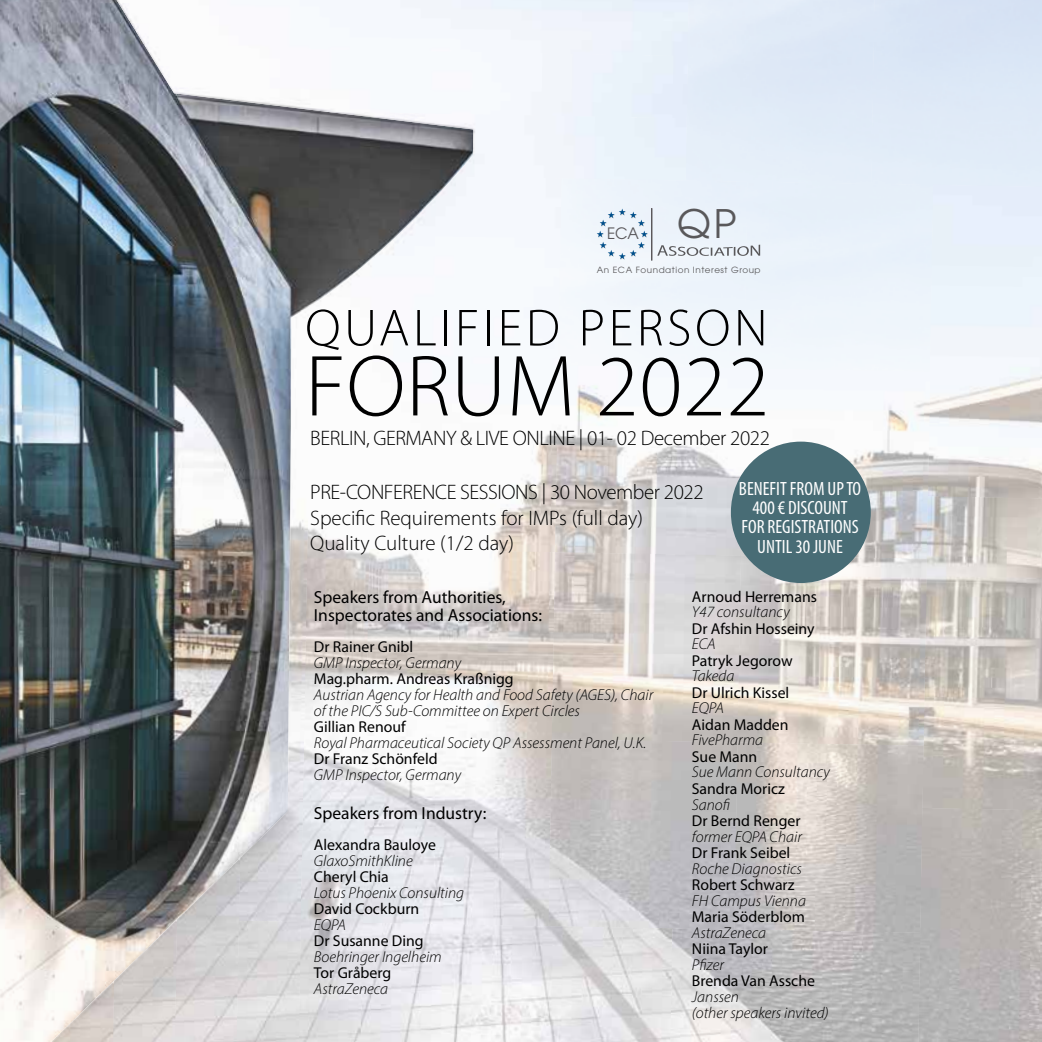
<style>
.page{position:relative;width:1042px;height:1042px;background:#fff}
.page>*{position:absolute;margin:0;border:0;box-sizing:border-box;transform-origin:0 0}
.t1{font:300 87.5px "Myriad Pro";letter-spacing:.01em;color:#000}
.t2{font:300 52.5px "Myriad Pro";letter-spacing:.07em;color:#000}
.t3{font:39.02px "ITC Avant Garde Pro";color:#59585a}
.t4{font:300 21px/25.4px "Myriad Pro";letter-spacing:-.02em;color:#000}
.t5{font:condensed 19.25px/19.2px "Myriad Pro";color:#fff;text-align:center}
.t6{font:17.5px/17.5px "Myriad Pro";color:#000}
.t7{font:italic 300 15.75px/15.8px "Myriad Pro";color:#000}
.t8{font:15.75px "Myriad Pro";color:#000}
.t9{font:15.58px "ITC Avant Garde Pro";color:#5a585b}
.t10{font:8.58px "ITC Avant Garde Pro";letter-spacing:.06em;color:#59585a;scale:1.04 1}
</style>
<div class="page">
<img style="left:0;top:0;width:372px;height:1042px">
<img style="left:117px;top:0;width:568px;height:56px">
<img style="left:145px;top:46px;width:543px;height:72px">
<img style="left:327px;top:112px;width:360px;height:69px">
<img style="left:372px;top:176px;width:190px;height:80px">
<img style="left:927px;top:185px;width:115px;height:311px">
<img style="left:302px;top:256px;width:73px;height:603px">
<img style="left:239px;top:305px;width:73px;height:615px">
<img style="left:369px;top:362px;width:190px;height:187px">
<img style="left:555px;top:365px;width:189px;height:187px">
<img style="left:741px;top:368px;width:189px;height:187px">
<img style="left:922px;top:496px;width:120px;height:312px">
<img style="left:366px;top:549px;width:189px;height:187px">
<img style="left:552px;top:552px;width:189px;height:187px">
<img style="left:737px;top:555px;width:190px;height:191px">
<img style="left:363px;top:736px;width:189px;height:187px">
<img style="left:548px;top:739px;width:190px;height:189px">
<img style="left:734px;top:742px;width:189px;height:186px">
<img style="left:175px;top:858px;width:65px;height:184px">
<img style="left:918px;top:808px;width:124px;height:234px">
<img style="left:113px;top:919px;width:64px;height:123px">
<img style="left:298px;top:859px;width:66px;height:183px">
<img style="left:51px;top:980px;width:63px;height:62px">
<img style="left:237px;top:920px;width:64px;height:122px">
<img style="left:360px;top:923px;width:313px;height:119px">
<img style="left:670px;top:928px;width:250px;height:114px">
<hr style="left:0;top:784px;width:1px;height:258px;background:#486c75">
<svg style="left:597px;top:209px;width:51px;height:51px"></svg>
<div style="left:651px;top:208px;width:1px;height:52px;border:1px solid #5b585b"></div>
<svg style="left:657px;top:245px;width:103px;height:11px"></svg>
<div style="left:731px;top:441px;width:140px;height:142px;background:#486c75;border-radius:50%"></div>
<p class="t9" style="left:607px;top:223px;width:33px">ECA</p>
<h3 class="t3" style="left:677px;top:199px;width:61px">QP</h3>
<p class="t10" style="left:597px;top:264px;width:159px">An ECA Foundation Interest Group</p>
<h2 class="t2" style="left:305px;top:299px;width:464px">QUALIFIED PERSON</h2>
<h1 class="t1" style="left:305px;top:338px;width:466px">FORUM 2022</h1>
<h3 class="t4" style="left:310px;top:426px;width:461px">BERLIN, GERMANY &amp; LIVE ONLINE | 01- 02 December 2022</h3>
<h3 class="t4" style="left:310px;top:480px;width:395px">PRE-CONFERENCE SESSIONS | 30 November 2022<br>Specific Requirements for IMPs (full day)<br>Quality Culture (1/2 day)</h3>
<p class="t5" style="left:739px;top:479px;width:124px">BENEFIT FROM UP TO<br>400 € DISCOUNT<br>FOR REGISTRATIONS<br>UNTIL 30 JUNE</p>
<p class="t6" style="left:314px;top:589px;width:230px">Speakers from Authorities,<br>Inspectorates and Associations:</p>
<p class="t8" style="left:314px;top:638px;width:101px">Dr Rainer Gnibl</p>
<p class="t7" style="left:314px;top:654px;width:149px">GMP Inspector, Germany</p>
<p class="t8" style="left:314px;top:670px;width:201px">Mag.pharm. Andreas Kraßnigg</p>
<p class="t7" style="left:314px;top:686px;width:341px">Austrian Agency for Health and Food Safety (AGES), Chair of the PIC/S Sub-Committee on Expert Circles</p>
<p class="t8" style="left:314px;top:718px;width:93px">Gillian Renouf</p>
<p class="t7" style="left:314px;top:734px;width:334px">Royal Pharmaceutical Society QP Assessment Panel, U.K.</p>
<p class="t8" style="left:314px;top:750px;width:125px">Dr Franz Schönfeld</p>
<p class="t7" style="left:314px;top:766px;width:149px">GMP Inspector, Germany</p>
<p class="t6" style="left:314px;top:804px;width:174px">Speakers from Industry:</p>
<p class="t8" style="left:314px;top:836px;width:123px">Alexandra Bauloye</p>
<p class="t7" style="left:314px;top:852px;width:100px">GlaxoSmithKline</p>
<p class="t8" style="left:314px;top:868px;width:76px">Cheryl Chia</p>
<p class="t7" style="left:314px;top:884px;width:152px">Lotus Phoenix Consulting</p>
<p class="t8" style="left:314px;top:900px;width:107px">David Cockburn</p>
<p class="t7" style="left:314px;top:916px;width:33px">EQPA</p>
<p class="t8" style="left:314px;top:932px;width:111px">Dr Susanne Ding</p>
<p class="t7" style="left:314px;top:948px;width:129px">Boehringer Ingelheim</p>
<p class="t8" style="left:314px;top:964px;width:79px">Tor Gråberg</p>
<p class="t7" style="left:314px;top:980px;width:76px">AstraZeneca</p>
<p class="t8" style="left:692px;top:588px;width:127px">Arnoud Herremans</p>
<p class="t7" style="left:692px;top:604px;width:99px">Y47 consultancy</p>
<p class="t8" style="left:692px;top:620px;width:124px">Dr Afshin Hosseiny</p>
<p class="t7" style="left:692px;top:636px;width:25px">ECA</p>
<p class="t8" style="left:692px;top:652px;width:102px">Patryk Jegorow</p>
<p class="t7" style="left:692px;top:668px;width:44px">Takeda</p>
<p class="t8" style="left:692px;top:684px;width:99px">Dr Ulrich Kissel</p>
<p class="t7" style="left:692px;top:700px;width:33px">EQPA</p>
<p class="t8" style="left:692px;top:716px;width:98px">Aidan Madden</p>
<p class="t7" style="left:692px;top:732px;width:73px">FivePharma</p>
<p class="t8" style="left:692px;top:748px;width:67px">Sue Mann</p>
<p class="t7" style="left:692px;top:764px;width:140px">Sue Mann Consultancy</p>
<p class="t8" style="left:692px;top:780px;width:95px">Sandra Moricz</p>
<p class="t7" style="left:692px;top:797px;width:40px">Sanofi</p>
<p class="t8" style="left:692px;top:812px;width:110px">Dr Bernd Renger</p>
<p class="t7" style="left:692px;top:828px;width:112px">former EQPA Chair</p>
<p class="t8" style="left:692px;top:844px;width:100px">Dr Frank Seibel</p>
<p class="t7" style="left:692px;top:860px;width:112px">Roche Diagnostics</p>
<p class="t8" style="left:692px;top:876px;width:104px">Robert Schwarz</p>
<p class="t7" style="left:692px;top:893px;width:116px">FH Campus Vienna</p>
<p class="t8" style="left:692px;top:908px;width:115px">Maria Söderblom</p>
<p class="t7" style="left:692px;top:924px;width:76px">AstraZeneca</p>
<p class="t8" style="left:692px;top:940px;width:78px">Niina Taylor</p>
<p class="t7" style="left:692px;top:956px;width:34px">Pfizer</p>
<p class="t8" style="left:692px;top:972px;width:125px">Brenda Van Assche</p>
<p class="t7" style="left:692px;top:988px;width:138px;line-height:16.3px">Janssen<br>(other speakers invited)</p>
</div>
